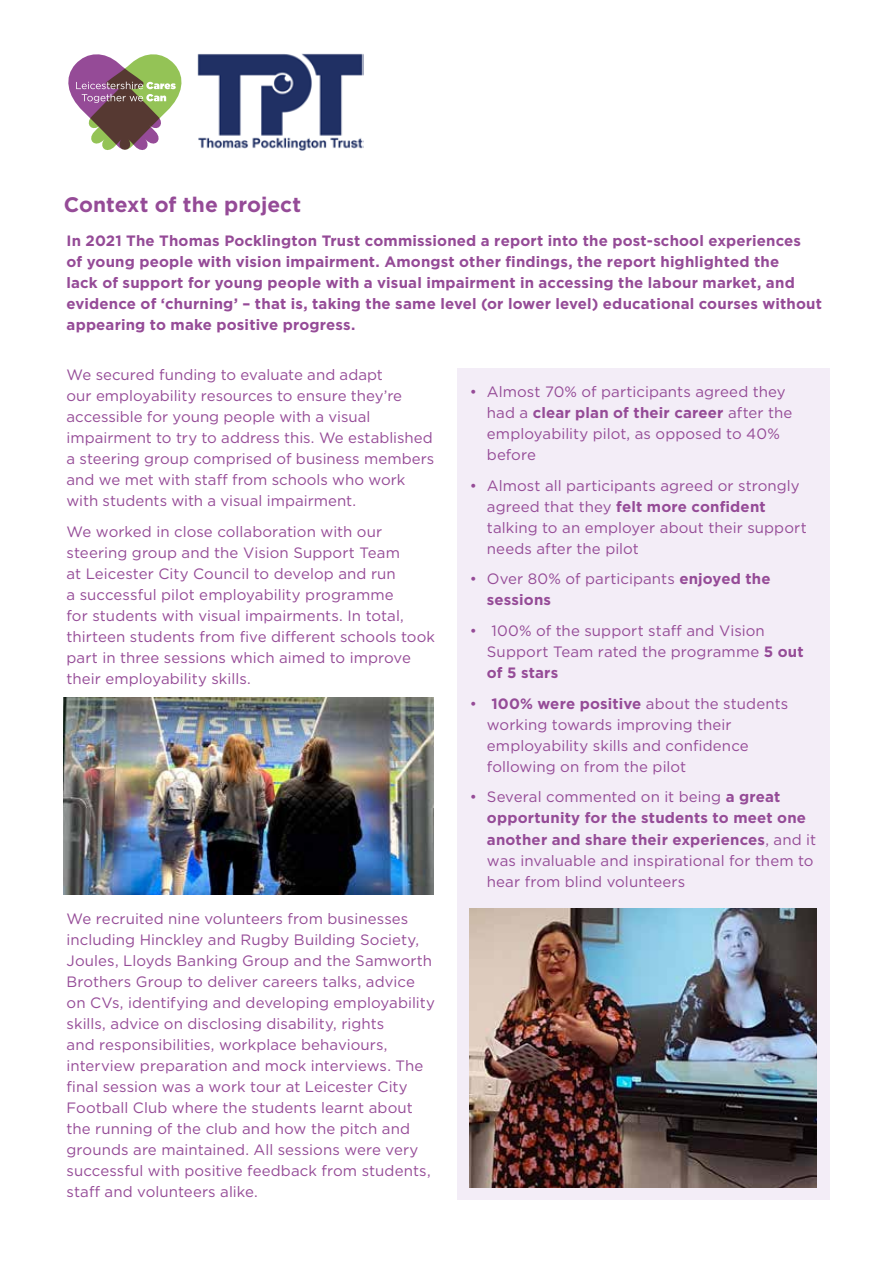
<style>
.page{position:relative;width:893px;height:1263px;background:#fff}
.page>*{position:absolute;margin:0;border:0;box-sizing:border-box;transform-origin:0 0}
.t1{font:700 21px "Gotham";color:#954b97}
.t2{font:15px/21px "Gotham";letter-spacing:.005em;color:#954b97}
.t3{font:700 15px/21px "Gotham";letter-spacing:.01em;color:#954b97}
.s1{font-weight:700}
</style>
<div class="page">
<div style="left:457px;top:368px;width:372px;height:831px;background:#f3edf7"></div>
<svg style="left:68px;top:54px;width:114px;height:96px"></svg>
<img style="left:470px;top:909px;width:346px;height:279px">
<img style="left:64px;top:697px;width:369px;height:198px">
<img style="left:197px;top:53px;width:166px;height:98px">
<h1 class="t1" style="left:64px;top:191px;width:239px">Context of the project</h1>
<p class="t3" style="left:67px;top:230px;width:757px">In 2021 The Thomas Pocklington Trust commissioned a report into the post-school experiences<br>of young people with vision impairment. Amongst other findings, the report highlighted the<br>lack of support for young people with a visual impairment in accessing the labour market, and evidence of ‘churning’ – that is, taking the same level (or lower level) educational courses without appearing to make positive progress.</p>
<p class="t2" style="left:67px;top:364px;width:369px">We secured funding to evaluate and adapt<br>our employability resources to ensure they’re accessible for young people with a visual impairment to try to address this. We established a steering group comprised of business members and we met with staff from schools who work with students with a visual impairment.</p>
<p class="t2" style="left:67px;top:520px;width:370px">We worked in close collaboration with our steering group and the Vision Support Team<br>at Leicester City Council to develop and run<br>a successful pilot employability programme<br>for students with visual impairments. In total, thirteen students from five different schools took part in three sessions which aimed to improve their employability skills.</p>
<p class="t2" style="left:487px;top:381px;width:307px;text-indent:-17px">• Almost 70% of participants agreed they had a <span class="s1">clear plan of their career</span> after the employability pilot, as opposed to 40% before</p>
<p class="t2" style="left:487px;top:474px;width:321px;text-indent:-17px">• Almost all participants agreed or strongly agreed that they <span class="s1">felt more confident </span>talking to an employer about their support needs after the pilot</p>
<p class="t2" style="left:487px;top:568px;width:285px;text-indent:-17px">• Over 80% of participants <span class="s1">enjoyed the sessions</span></p>
<p class="t2" style="left:487px;top:620px;width:318px;text-indent:-17px">• 100% of the support staff and Vision<br>Support Team rated the programme <span class="s1">5 out of 5 stars</span></p>
<p class="t2" style="left:487px;top:693px;width:303px;text-indent:-17px">• <span class="s1">100% were positive</span> about the students working towards improving their employability skills and confidence following on from the pilot</p>
<p class="t2" style="left:487px;top:786px;width:331px;text-indent:-17px">• Several commented on it being <span class="s1">a great opportunity for the students to meet one another and share their experiences</span>, and it was invaluable and inspirational for them to hear from blind volunteers</p>
<p class="t2" style="left:67px;top:908px;width:370px">We recruited nine volunteers from businesses including Hinckley and Rugby Building Society, Joules, Lloyds Banking Group and the Samworth Brothers Group to deliver careers talks, advice on CVs, identifying and developing employability skills, advice on disclosing disability, rights<br>and responsibilities, workplace behaviours, interview preparation and mock interviews. The final session was a work tour at Leicester City Football Club where the students learnt about the running of the club and how the pitch and grounds are maintained. All sessions were very successful with positive feedback from students, staff and volunteers alike.</p>
</div>
